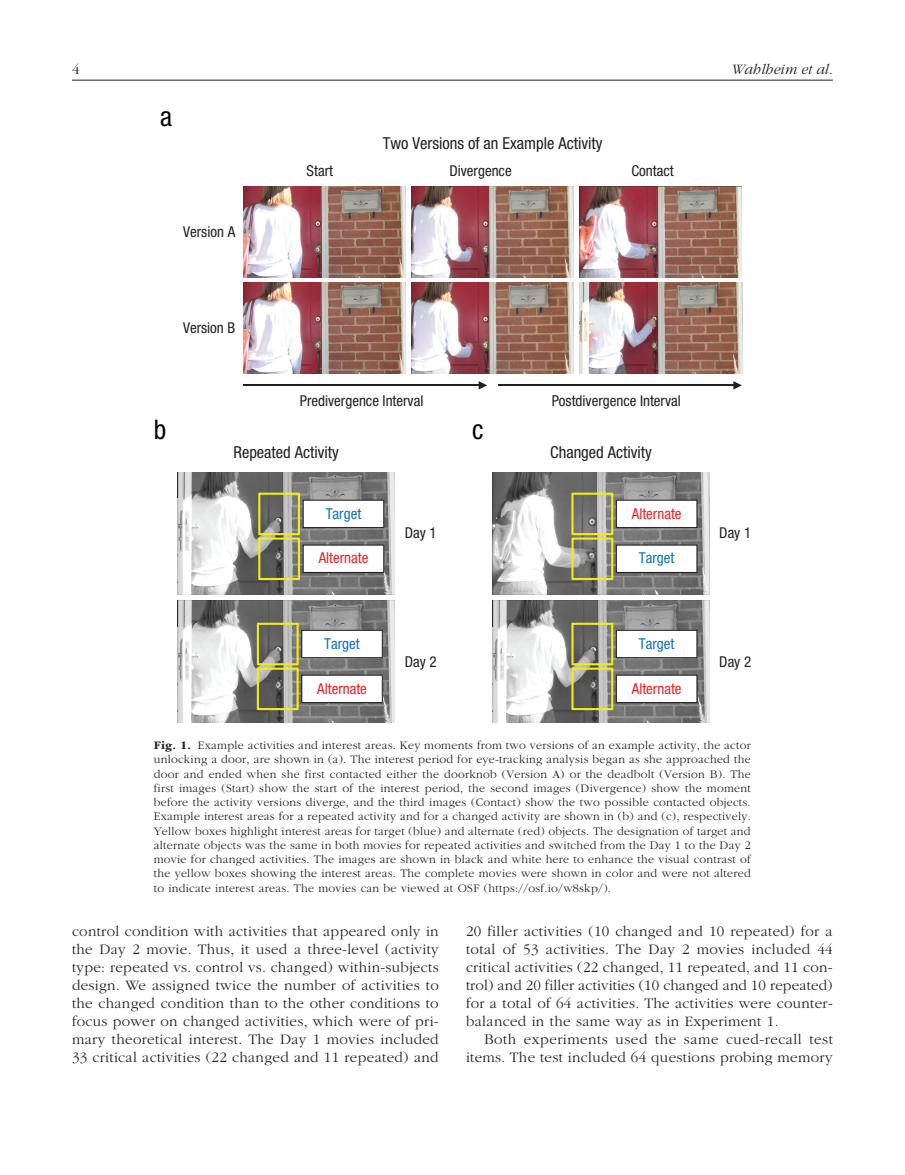
<style>
.page{position:relative;width:905px;height:1175px;background:#fff}
.page>*{position:absolute;margin:0;border:0;box-sizing:border-box;transform-origin:0 0}
.t1{font:condensed 27px "Helvetica Neue LT Std";color:#040503}
.t2{font:condensed 16.5px "Helvetica Neue LT Std";color:#231f20}
.t3{font:300 15px/18px "ITC Garamond Std";letter-spacing:.02em;color:#231f20;text-align:justify}
.t4{font:condensed 15px "Helvetica Neue LT Std";color:#231f20}
.t5{font:condensed 15px "Helvetica Neue LT Std";color:#ee1f23}
.t6{font:condensed 15px "Helvetica Neue LT Std";color:#1070b9}
.t7{font:italic 300 15px "ITC Garamond Std";color:#231f20}
.t8{font:300 12px/14.2px "ITC Garamond Std";letter-spacing:.02em;color:#231f20;text-align:justify}
.s1{font-weight:700}
</style>
<div class="page">
<hr style="left:72px;top:80px;width:760px;height:1px;background:#231f20">
<img style="left:579px;top:186px;width:162px;height:92px">
<img style="left:579px;top:282px;width:163px;height:92px">
<img style="left:411px;top:186px;width:162px;height:92px">
<img style="left:243px;top:186px;width:163px;height:92px">
<img style="left:411px;top:282px;width:162px;height:92px">
<img style="left:243px;top:282px;width:163px;height:92px">
<hr style="left:243px;top:384px;width:237px;height:2px;background:#231f20">
<svg style="left:478px;top:381px;width:9px;height:8px"></svg>
<img style="left:493px;top:472px;width:216px;height:122px">
<img style="left:493px;top:601px;width:217px;height:122px">
<svg style="left:571px;top:492px;width:126px;height:88px"></svg>
<svg style="left:571px;top:622px;width:126px;height:88px"></svg>
<img style="left:177px;top:472px;width:218px;height:122px">
<img style="left:177px;top:601px;width:218px;height:122px">
<svg style="left:258px;top:492px;width:126px;height:88px"></svg>
<svg style="left:257px;top:622px;width:126px;height:88px"></svg>
<hr style="left:498px;top:384px;width:236px;height:2px;background:#231f20">
<svg style="left:733px;top:381px;width:8px;height:8px"></svg>
<p class="t3" style="left:72px;top:60px;width:9px">4</p>
<p class="t7" style="left:731px;top:61px;width:103px">Wahlheim et al.</p>
<h1 class="t1" style="left:160px;top:101px;width:13px">a</h1>
<p class="t4" style="left:183px;top:223px;width:53px">Version A</p>
<p class="t4" style="left:183px;top:319px;width:54px">Version B</p>
<h2 class="t2" style="left:383px;top:134px;width:221px">Two Versions of an Example Activity</h2>
<p class="t4" style="left:306px;top:162px;width:28px">Start</p>
<p class="t4" style="left:449px;top:162px;width:64px">Divergence</p>
<p class="t4" style="left:631px;top:162px;width:44px">Contact</p>
<p class="t4" style="left:300px;top:392px;width:125px">Predivergence Interval</p>
<p class="t4" style="left:551px;top:392px;width:131px">Postdivergence Interval</p>
<h1 class="t1" style="left:154px;top:413px;width:14px">b</h1>
<h1 class="t1" style="left:472px;top:413px;width:13px">c</h1>
<h2 class="t2" style="left:233px;top:442px;width:107px">Repeated Activity</h2>
<h2 class="t2" style="left:550px;top:442px;width:103px">Changed Activity</h2>
<p class="t6" style="left:326px;top:504px;width:37px">Target</p>
<p class="t5" style="left:319px;top:549px;width:51px">Alternate</p>
<p class="t4" style="left:404px;top:524px;width:33px">Day 1</p>
<p class="t5" style="left:632px;top:504px;width:51px">Alternate</p>
<p class="t6" style="left:639px;top:549px;width:37px">Target</p>
<p class="t4" style="left:719px;top:524px;width:33px">Day 1</p>
<p class="t6" style="left:324px;top:634px;width:37px">Target</p>
<p class="t5" style="left:317px;top:679px;width:51px">Alternate</p>
<p class="t4" style="left:404px;top:652px;width:33px">Day 2</p>
<p class="t6" style="left:639px;top:634px;width:37px">Target</p>
<p class="t5" style="left:632px;top:679px;width:51px">Alternate</p>
<p class="t4" style="left:719px;top:652px;width:33px">Day 2</p>
<p class="t8" style="left:154px;top:738px;width:598px"><span class="s1">Fig. 1.</span> Example activities and interest areas. Key moments from two versions of an example activity, the actor unlocking a door, are shown in (a). The interest period for eye-tracking analysis began as she approached the door and ended when she first contacted either the doorknob (Version A) or the deadbolt (Version B). The first images (Start) show the start of the interest period, the second images (Divergence) show the moment before the activity versions diverge, and the third images (Contact) show the two possible contacted objects.<br>Example interest areas for a repeated activity and for a changed activity are shown in (b) and (c), respectively.<br>Yellow boxes highlight interest areas for target (blue) and alternate (red) objects. The designation of target and alternate objects was the same in both movies for repeated activities and switched from the Day 1 to the Day 2 movie for changed activities. The images are shown in black and white here to enhance the visual contrast of the yellow boxes showing the interest areas. The complete movies were shown in color and were not altered to indicate interest areas. The movies can be viewed at OSF (https://osf.io/w8skp/).</p>
<p class="t3" style="left:72px;top:922px;width:368px">control condition with activities that appeared only in the Day 2 movie. Thus, it used a three-level (activity type: repeated vs. control vs. changed) within-subjects design. We assigned twice the number of activities to the changed condition than to the other conditions to focus power on changed activities, which were of pri&shy;mary theoretical interest. The Day 1 movies included 33 critical activities (22 changed and 11 repeated) and</p>
<p class="t3" style="left:466px;top:922px;width:368px">20 filler activities (10 changed and 10 repeated) for a total of 53 activities. The Day 2 movies included 44 critical activities (22 changed, 11 repeated, and 11 con&shy;trol) and 20 filler activities (10 changed and 10 repeated) for a total of 64 activities. The activities were counter&shy;balanced in the same way as in Experiment 1.</p>
<p class="t3" style="left:466px;top:1030px;width:368px;text-align:right">Both experiments used the same cued-recall test items. The test included 64 questions probing memory</p>
</div>
